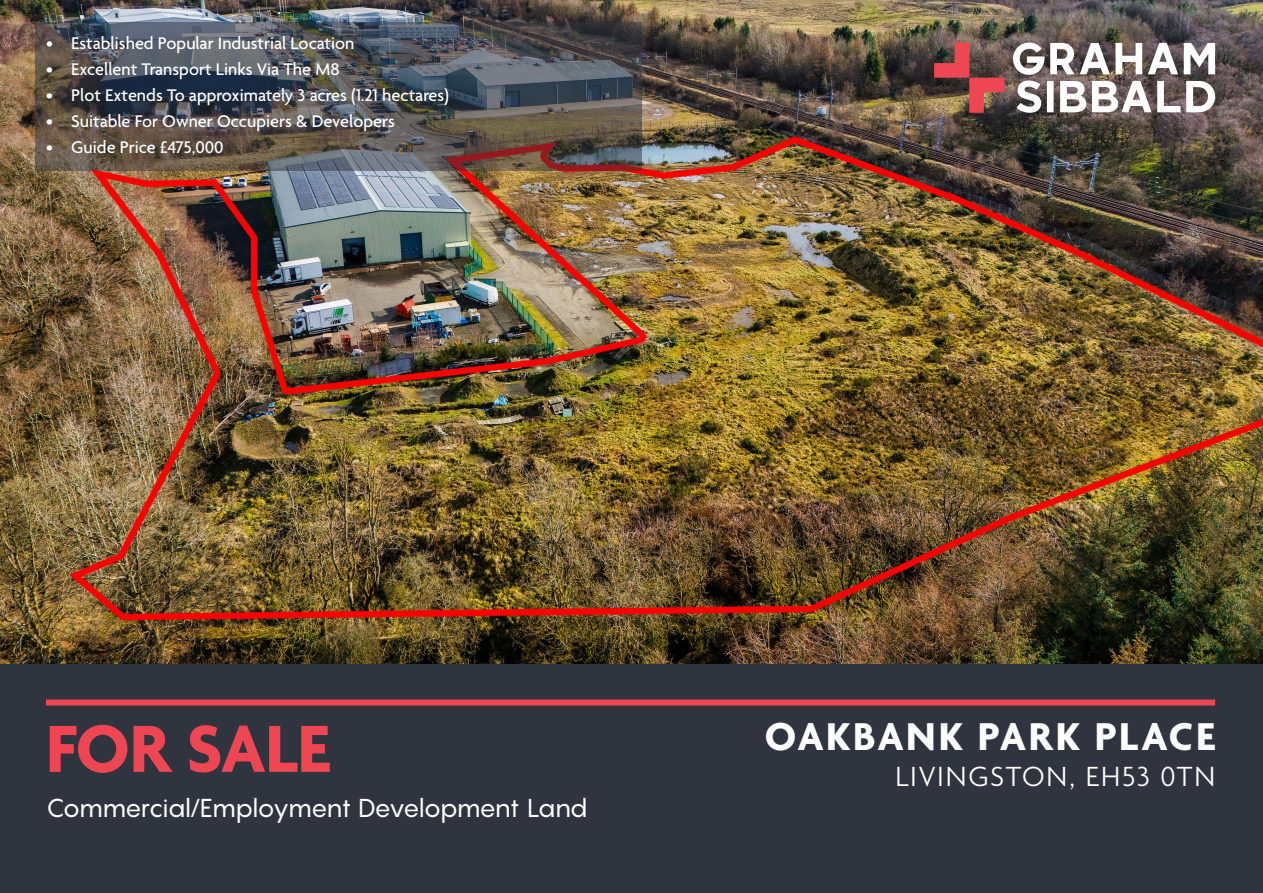
<style>
.page{position:relative;width:1263px;height:893px;background:#fff}
.page>*{position:absolute;margin:0;border:0;box-sizing:border-box;transform-origin:0 0}
.heads{font:700 72px "Agenda";letter-spacing:-.01em;color:#ef4654}
.heads-2{font:700 42px "Agenda";letter-spacing:.055em;color:#fff}
.heads-3{font:300 30px "Agenda";letter-spacing:.055em;color:#fff}
.t1{font:25.5px "Pangram";letter-spacing:-.05em;color:#fff}
.t2{font:500 18.3px "Agenda";color:#fff}
</style>
<div class="page">
<img style="left:1px;top:0;width:1262px;height:664px">
<div style="left:0;top:664px;width:1263px;height:229px;background:#30343e"></div>
<div style="left:46px;top:699px;width:1169px;height:6px;background:#ef4654"></div>
<svg style="left:1013px;top:43px;width:202px;height:70px"></svg>
<svg style="left:934px;top:43px;width:70px;height:70px;background:#8d4d48"></svg>
<svg style="left:35px;top:22px;width:606px;height:148px;background:#545253"></svg>
<p class="t2" style="left:46px;top:33px;width:310px">• Established Popular Industrial Location</p>
<p class="t2" style="left:46px;top:59px;width:295px">• Excellent Transport Links Via The M8</p>
<p class="t2" style="left:46px;top:85px;width:404px">• Plot Extends To approximately 3 acres (1.21 hectares)</p>
<p class="t2" style="left:46px;top:111px;width:350px">• Suitable For Owner Occupiers &amp; Developers</p>
<p class="t2" style="left:46px;top:137px;width:179px">• Guide Price £475,000</p>
<p class="heads" style="left:46px;top:710px;width:286px">FOR SALE</p>
<p class="t1" style="left:46px;top:791px;width:543px">Commercial/Employment Development Land</p>
<p class="heads-2" style="left:765px;top:714px;width:452px">OAKBANK PARK PLACE</p>
<p class="heads-3" style="left:895px;top:761px;width:321px">LIVINGSTON, EH53 0TN</p>
</div>
